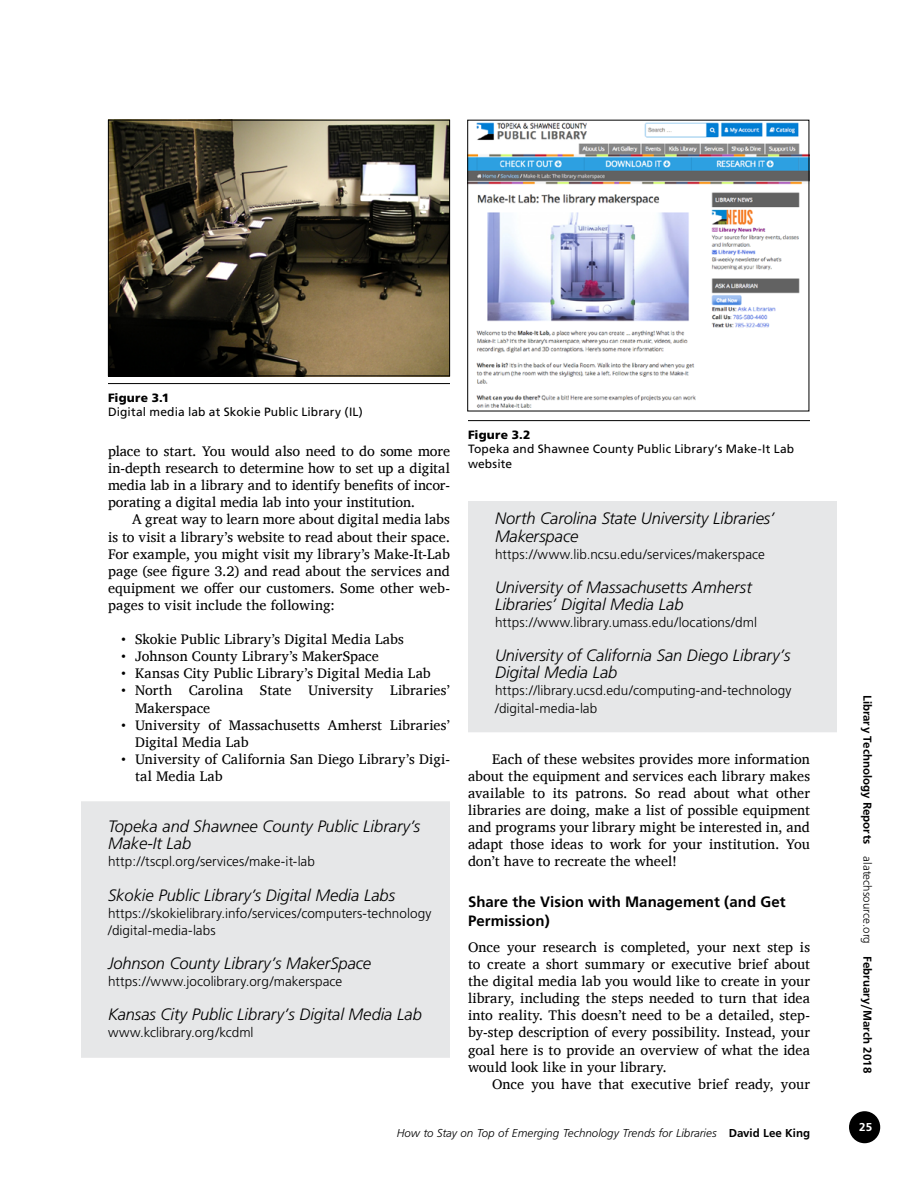
<style>
.page{position:relative;width:918px;height:1188px;background:#fff}
.page>*{position:absolute;margin:0;border:0;box-sizing:border-box;transform-origin:0 0}
.URL_box_name_right{font:italic 300 16.5px/17.1px "Frutiger";letter-spacing:-.005em;color:#000}
.URL_box_name_left_3{font:italic 300 16.5px/17.1px "Frutiger";color:#000}
.URL_box_name_left{font:italic 300 16.5px "Frutiger";letter-spacing:-.005em;color:#000}
.Text_heading_2{font:700 15px/19.5px "Frutiger";letter-spacing:.005em;color:#000}
.Text{font:14.25px/17.1px "Charis SIL";color:#000;text-align:justify}
.Text_no_indent{font:14.25px/17.1px "Charis SIL";letter-spacing:.01em;color:#000}
.URL_box_web_left{font:300 13.5px/17.1px "Frutiger";letter-spacing:.005em;color:#000}
.URL_box_web_right{font:300 13.5px/17.1px "Frutiger";letter-spacing:.005em;color:#000}
.Figure_text{font:12px/14.4px "Frutiger";letter-spacing:.01em;color:#000}
.t1{font:12px "Frugal Sans Light Italic DTC";color:#000}
.t2{font:12px "Frugal Sans Bold DTC";color:#000}
.Figure_title{font:900 12px "Frutiger";letter-spacing:.015em;color:#000}
.t3{font:12px "Frugal Sans Bold DTC";color:#fff}
.s1{font-family:"Frugal Sans Bold DTC"}
.s2{font-family:"Frugal Sans Light DTC"}
</style>
<div class="page">
<div style="left:850px;top:1112px;width:29px;height:31px;background:#000;border-radius:50%"></div>
<div style="left:849px;top:1111px;width:31px;height:32px;border:2px solid #000;border-radius:50%"></div>
<div style="left:81px;top:801px;width:369px;height:84px;background:#e6e7e8"></div>
<div style="left:81px;top:872px;width:369px;height:84px;background:#e6e7e8"></div>
<div style="left:81px;top:940px;width:369px;height:66px;background:#e6e7e8"></div>
<div style="left:81px;top:992px;width:369px;height:66px;background:#e6e7e8"></div>
<div style="left:468px;top:501px;width:369px;height:78px;background:#e6e7e8"></div>
<div style="left:468px;top:578px;width:369px;height:69px;background:#e6e7e8"></div>
<div style="left:468px;top:647px;width:369px;height:85px;background:#e6e7e8"></div>
<img style="left:110px;top:122px;width:338px;height:252px">
<div style="left:108px;top:120px;width:342px;height:256px;border:1px solid #000"></div>
<hr style="left:108px;top:383px;width:342px;height:1px;background:#000">
<hr style="left:468px;top:420px;width:342px;height:1px;background:#000">
<img style="left:469px;top:122px;width:338px;height:286px">
<p class="Figure_title" style="left:108px;top:390px;width:63px">Figure 3.1</p>
<p class="Figure_text" style="left:108px;top:405px;width:256px">Digital media lab at Skokie Public Library (IL)</p>
<p class="Text" style="left:108px;top:443px;width:344px">place to start. You would also need to do some more in-depth research to determine how to set up a digital media lab in a library and to identify benefits of incor&shy;porating a digital media lab into your institution.</p>
<p class="Text" style="left:108px;top:511px;width:344px;text-indent:24px">A great way to learn more about digital media labs is to visit a library’s website to read about their space.<br>For example, you might visit my library’s Make-It-Lab page (see figure 3.2) and read about the services and equipment we offer our customers. Some other web&shy;pages to visit include the following:</p>
<p class="Text_no_indent" style="left:122px;top:631px;width:284px">• Skokie Public Library’s Digital Media Labs</p>
<p class="Text_no_indent" style="left:122px;top:648px;width:259px">• Johnson County Library’s MakerSpace</p>
<p class="Text_no_indent" style="left:122px;top:665px;width:311px">• Kansas City Public Library’s Digital Media Lab</p>
<p class="Text_no_indent" style="left:135px;top:682px;width:317px;text-indent:-14px">• North Carolina State University Libraries’<br>Makerspace</p>
<p class="Text_no_indent" style="left:135px;top:716px;width:317px;text-indent:-14px">• University of Massachusetts Amherst Libraries’<br>Digital Media Lab</p>
<p class="Text_no_indent" style="left:135px;top:750px;width:317px;text-indent:-14px">• University of California San Diego Library’s Digi&shy;tal Media Lab</p>
<p class="URL_box_name_left_3" style="left:108px;top:818px;width:314px">Topeka and Shawnee County Public Library’s<br>Make-It Lab</p>
<p class="URL_box_web_left" style="left:108px;top:853px;width:208px">http://tscpl.org/services/make-it-lab</p>
<p class="URL_box_name_left_3" style="left:108px;top:887px;width:289px">Skokie Public Library’s Digital Media Labs</p>
<p class="URL_box_web_left" style="left:108px;top:905px;width:325px">https://skokielibrary.info/services/computers-technology /digital-media-labs</p>
<p class="URL_box_name_left" style="left:108px;top:954px;width:265px">Johnson County Library’s MakerSpace</p>
<p class="URL_box_web_left" style="left:108px;top:973px;width:236px">https://www.jocolibrary.org/makerspace</p>
<p class="URL_box_name_left" style="left:108px;top:1005px;width:315px">Kansas City Public Library’s Digital Media Lab</p>
<p class="URL_box_web_left" style="left:108px;top:1024px;width:147px">www.kclibrary.org/kcdml</p>
<p class="Figure_title" style="left:468px;top:427px;width:64px">Figure 3.2</p>
<p class="Figure_text" style="left:468px;top:442px;width:328px">Topeka and Shawnee County Public Library’s Make-It Lab website</p>
<p class="URL_box_name_right" style="left:495px;top:510px;width:281px">North Carolina State University Libraries’<br>Makerspace</p>
<p class="URL_box_web_right" style="left:495px;top:546px;width:271px">https://www.lib.ncsu.edu/services/makerspace</p>
<p class="URL_box_name_right" style="left:495px;top:579px;width:258px">University of Massachusetts Amherst<br>Libraries’ Digital Media Lab</p>
<p class="URL_box_web_right" style="left:495px;top:614px;width:264px">https://www.library.umass.edu/locations/dml</p>
<p class="URL_box_name_right" style="left:495px;top:647px;width:297px">University of California San Diego Library’s<br>Digital Media Lab</p>
<p class="URL_box_web_right" style="left:495px;top:682px;width:298px">https://library.ucsd.edu/computing-and-technology /digital-media-lab</p>
<p class="Text" style="left:468px;top:750px;width:344px;text-indent:24px">Each of these websites provides more information about the equipment and services each library makes available to its patrons. So read about what other libraries are doing, make a list of possible equipment and programs your library might be interested in, and adapt those ideas to work for your institution. You don’t have to recreate the wheel!</p>
<p class="Text_heading_2" style="left:468px;top:892px;width:319px">Share the Vision with Management (and Get<br>Permission)</p>
<p class="Text_no_indent" style="left:468px;top:938px;width:344px;text-align:justify">Once your research is completed, your next step is to create a short summary or executive brief about the digital media lab you would like to create in your library, including the steps needed to turn that idea into reality. This doesn’t need to be a detailed, step&shy;by-step description of every possibility. Instead, your goal here is to provide an overview of what the idea would look like in your library.</p>
<p class="Text" style="left:492px;top:1075px;width:319px">Once you have that executive brief ready, your</p>
<p class="t1" style="left:397px;top:1126px;width:415px">How to Stay on Top of Emerging Technology Trends for Libraries <span class="s1">David Lee King</span></p>
<p class="t2" style="left:874px;top:695px;width:380px;rotate:90deg">Library Technology Reports <span class="s2">alatechsource.org</span> February/March 2018</p>
<p class="t3" style="left:859px;top:1120px;width:14px">25</p>
</div>
